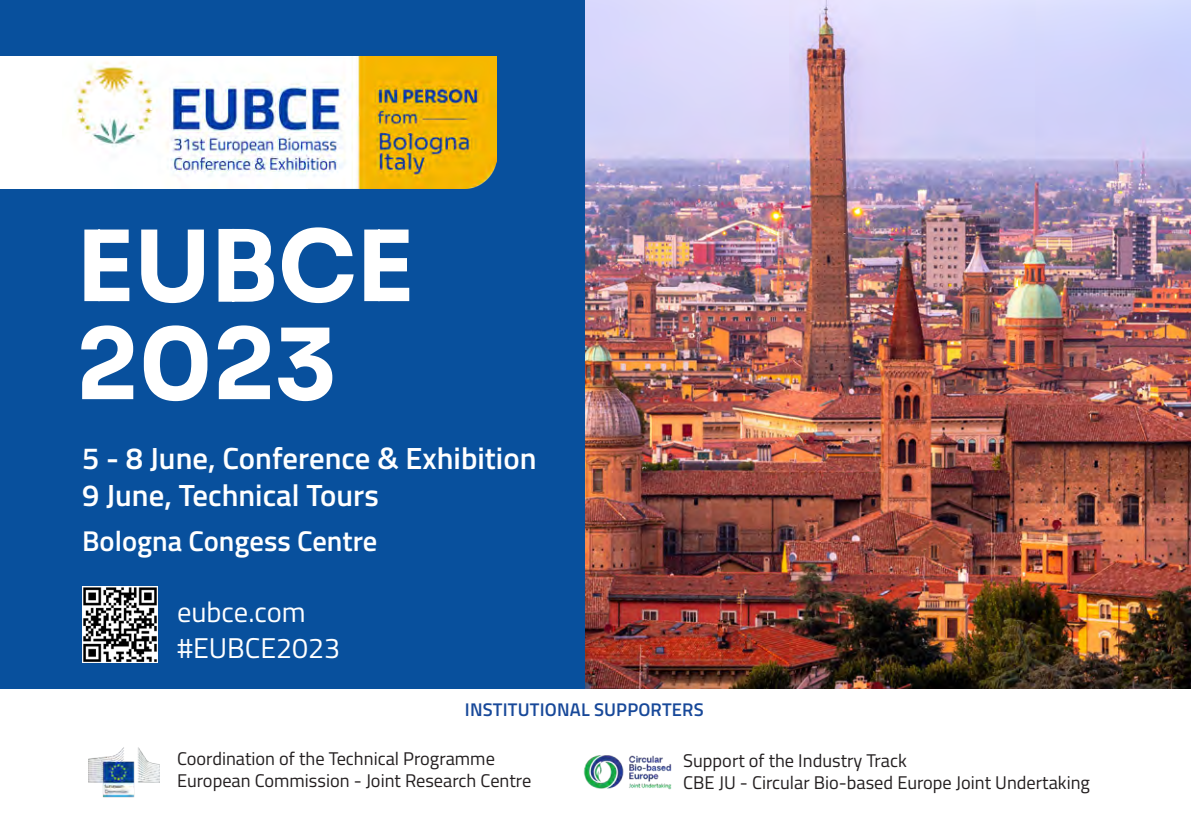
<style>
.page{position:relative;width:1191px;height:840px;background:#fff}
.page>*{position:absolute;margin:0;border:0;box-sizing:border-box;transform-origin:0 0}
.t1{font:98px/98px "Sora";color:#fff}
.t2{font:600 30.6px/36.8px "Titillium";color:#fff}
.t3{font:600 28.6px "Titillium";color:#fff}
.t4{font:28.6px "Titillium";color:#fff}
.t5{font:18.4px/22px "Titillium";color:#231f20}
.t6{font:600 18.4px "Titillium";letter-spacing:.01em;color:#174899}
</style>
<div class="page">
<img style="left:584px;top:0;width:607px;height:689px">
<div style="left:0;top:0;width:584px;height:839px;background:#08509d"></div>
<div style="left:0;top:689px;width:1191px;height:150px;background:#fff"></div>
<img style="left:82px;top:586px;width:76px;height:75px">
<img style="left:583px;top:755px;width:89px;height:35px">
<img style="left:88px;top:747px;width:72px;height:51px">
<div style="left:0;top:57px;width:307px;height:131px;background:#fff"></div>
<img style="left:74px;top:57px;width:423px;height:131px">
<p class="t1" style="left:76px;top:208px;width:339px">EUBCE<br>2023</p>
<p class="t2" style="left:82px;top:438px;width:456px">5 - 8 June, Conference &amp; Exhibition<br>9 June, Technical Tours</p>
<p class="t3" style="left:82px;top:519px;width:297px">Bologna Congess Centre</p>
<p class="t4" style="left:177px;top:590px;width:130px">eubce.com</p>
<p class="t4" style="left:177px;top:626px;width:165px">#EUBCE2023</p>
<p class="t6" style="left:465px;top:695px;width:240px">INSTITUTIONAL SUPPORTERS</p>
<p class="t5" style="left:177px;top:746px;width:356px">Coordination of the Technical Programme<br>European Commission - Joint Research Centre</p>
<p class="t5" style="left:683px;top:748px;width:408px">Support of the Industry Track<br>CBE JU - Circular Bio-based Europe Joint Undertaking</p>
</div>
